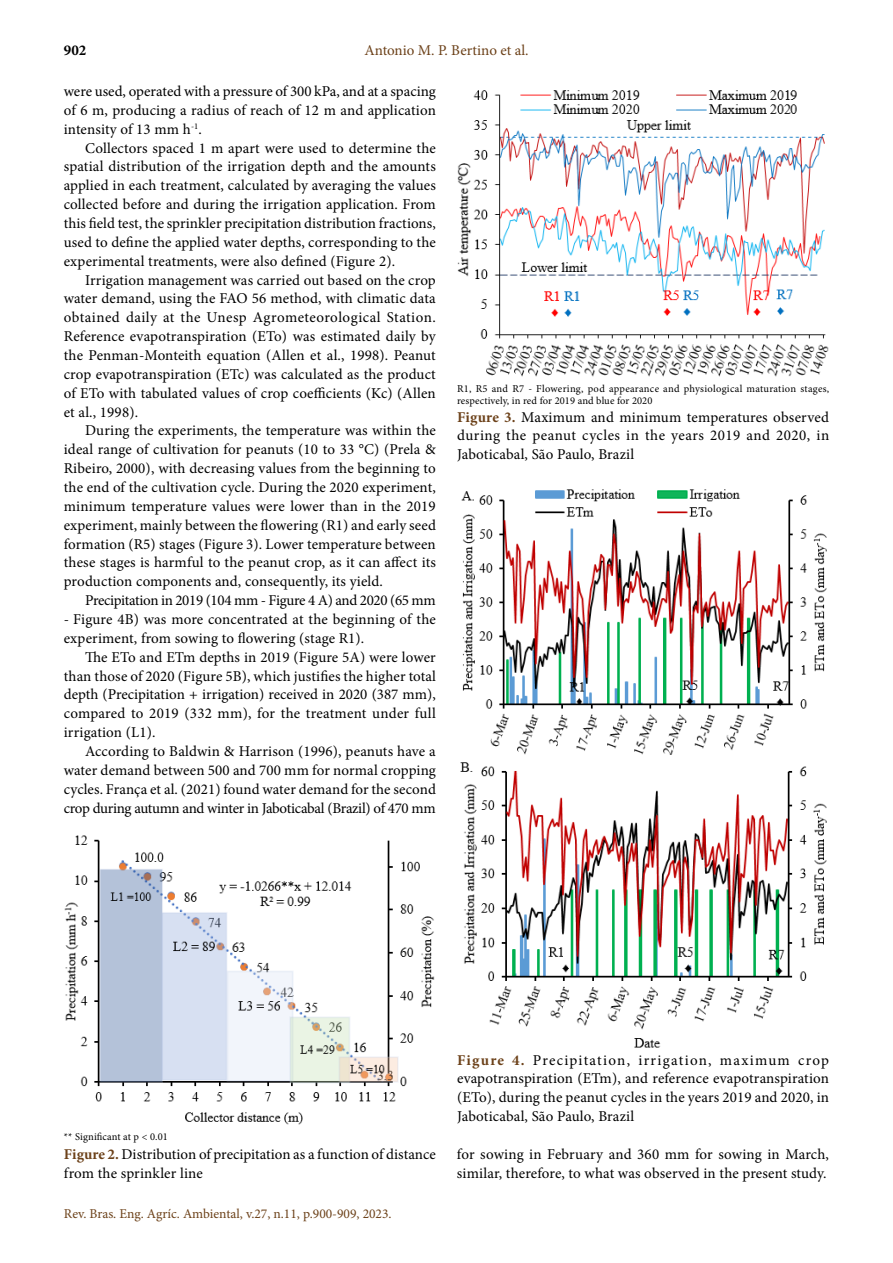
<style>
.page{position:relative;width:893px;height:1263px;background:#fff}
.page>*{position:absolute;margin:0;border:0;box-sizing:border-box;transform-origin:0 0}
.t1{font:15px/18.9px "Minion Pro";letter-spacing:.01em;color:#000;text-align:justify}
.t2{font:15px "Minion Pro";letter-spacing:-.02em;color:#000}
.t3{font:15px "Minion Pro";color:#6c4119}
.t4{font:700 15px "Minion Pro";color:#000}
.t5{font:13.5px "Minion Pro";color:#6c4119}
.t6{font:10.5px/12.6px "Minion Pro";letter-spacing:.02em;color:#000}
.s1{font-weight:700;color:#6c4119}
</style>
<div class="page">
<img style="left:64px;top:835px;width:371px;height:290px">
<img style="left:457px;top:90px;width:372px;height:287px">
<img style="left:461px;top:489px;width:366px;height:266px">
<img style="left:460px;top:762px;width:367px;height:286px">
<p class="t4" style="left:64px;top:40px;width:24px">902</p>
<p class="t3" style="left:364px;top:40px;width:166px">Antonio M. P. Bertino et al.</p>
<p class="t1" style="left:64px;top:82px;width:374px">were used, operated with a pressure of 300 kPa, and at a spacing of 6 m, producing a radius of reach of 12 m and application intensity of 13 mm h<sup>-1</sup>.</p>
<p class="t1" style="left:64px;top:138px;width:374px;text-indent:21px">Collectors spaced 1 m apart were used to determine the spatial distribution of the irrigation depth and the amounts applied in each treatment, calculated by averaging the values collected before and during the irrigation application. From this field test, the sprinkler precipitation distribution fractions, used to define the applied water depths, corresponding to the experimental treatments, were also defined (Figure 2).</p>
<p class="t1" style="left:64px;top:270px;width:374px;text-indent:21px">Irrigation management was carried out based on the crop water demand, using the FAO 56 method, with climatic data obtained daily at the Unesp Agrometeorological Station.<br>Reference evapotranspiration (ETo) was estimated daily by the Penman-Monteith equation (Allen et al., 1998). Peanut crop evapotranspiration (ETc) was calculated as the product of ETo with tabulated values of crop coefficients (Kc) (Allen et al., 1998).</p>
<p class="t1" style="left:64px;top:421px;width:374px;text-indent:21px">During the experiments, the temperature was within the ideal range of cultivation for peanuts (10 to 33 °C) (Prela &amp; Ribeiro, 2000), with decreasing values from the beginning to the end of the cultivation cycle. During the 2020 experiment, minimum temperature values were lower than in the 2019 experiment, mainly between the flowering (R1) and early seed formation (R5) stages (Figure 3). Lower temperature between these stages is harmful to the peanut crop, as it can affect its production components and, consequently, its yield.</p>
<p class="t2" style="left:85px;top:590px;width:352px">Precipitation in 2019 (104 mm - Figure 4 A) and 2020 (65 mm</p>
<p class="t1" style="left:64px;top:610px;width:374px">- Figure 4B) was more concentrated at the beginning of the experiment, from sowing to flowering (stage R1).</p>
<p class="t1" style="left:64px;top:647px;width:374px;text-indent:21px">The ETo and ETm depths in 2019 (Figure 5A) were lower than those of 2020 (Figure 5B), which justifies the higher total depth (Precipitation + irrigation) received in 2020 (387 mm), compared to 2019 (332 mm), for the treatment under full irrigation (L1).</p>
<p class="t1" style="left:64px;top:742px;width:374px;text-indent:21px">According to Baldwin &amp; Harrison (1996), peanuts have a water demand between 500 and 700 mm for normal cropping cycles. França et al. (2021) found water demand for the second crop during autumn and winter in Jaboticabal (Brazil) of 470 mm</p>
<p class="t6" style="left:457px;top:382px;width:374px">R1, R5 and R7 - Flowering, pod appearance and physiological maturation stages, respectively, in red for 2019 and blue for 2020</p>
<p class="t1" style="left:457px;top:408px;width:374px"><span class="s1">Figure 3.</span> Maximum and minimum temperatures observed during the peanut cycles in the years 2019 and 2020, in Jaboticabal, São Paulo, Brazil</p>
<p class="t6" style="left:64px;top:1131px;width:105px">** Significant at p &lt; 0.01</p>
<p class="t1" style="left:64px;top:1145px;width:373px"><span class="s1">Figure 2.</span> Distribution of precipitation as a function of distance from the sprinkler line</p>
<p class="t5" style="left:64px;top:1204px;width:329px">Rev. Bras. Eng. Agríc. Ambiental, v.27, n.11, p.900-909, 2023.</p>
<p class="t1" style="left:457px;top:1050px;width:373px"><span class="s1">Figure 4.</span> Precipitation, irrigation, maximum crop evapotranspiration (ETm), and reference evapotranspiration (ETo), during the peanut cycles in the years 2019 and 2020, in Jaboticabal, São Paulo, Brazil</p>
<p class="t1" style="left:457px;top:1145px;width:374px">for sowing in February and 360 mm for sowing in March, similar, therefore, to what was observed in the present study.</p>
</div>
